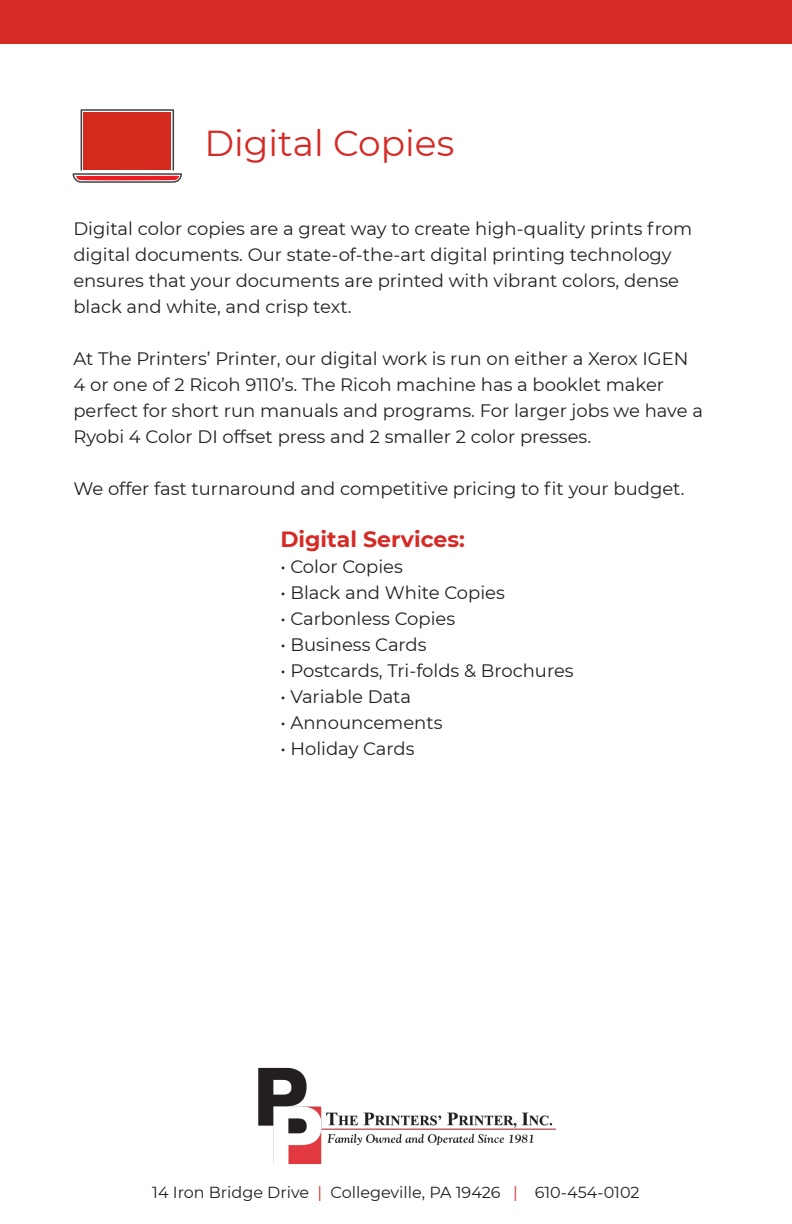
<style>
.page{position:relative;width:792px;height:1224px;background:#fff}
.page>*{position:absolute;margin:0;border:0;box-sizing:border-box;transform-origin:0 0}
.t1{font:36px "Montserrat";color:#d52b27}
.t2{font:700 22px "Montserrat";color:#d52b27}
.t3{font:18px/26px "Montserrat";color:#231f20}
.t4{font:16px "Montserrat";color:#231f20}
.s1{color:#d52b27}
</style>
<div class="page">
<div style="left:0;top:0;width:792px;height:43px;background:#d52b27"></div>
<img style="left:258px;top:1067px;width:298px;height:97px">
<div style="left:81px;top:109px;width:93px;height:62px;border:2px solid #424242"></div>
<div style="left:83px;top:112px;width:88px;height:58px;background:#d52b1e"></div>
<svg style="left:72px;top:173px;width:110px;height:10px"></svg>
<h1 class="t1" style="left:204px;top:119px;width:251px">Digital Copies</h1>
<p class="t3" style="left:73px;top:215px;width:620px">Digital color copies are a great way to create high-quality prints from digital documents. Our state-of-the-art digital printing technology ensures that your documents are printed with vibrant colors, dense black and white, and crisp text.</p>
<p class="t3" style="left:73px;top:345px;width:631px">At The Printers’ Printer, our digital work is run on either a Xerox IGEN 4 or one of 2 Ricoh 9110’s. The Ricoh machine has a booklet maker perfect for short run manuals and programs. For larger jobs we have a Ryobi 4 Color DI offset press and 2 smaller 2 color presses.</p>
<p class="t3" style="left:73px;top:475px;width:613px">We offer fast turnaround and competitive pricing to fit your budget.</p>
<p class="t2" style="left:280px;top:523px;width:186px">Digital Services:</p>
<p class="t3" style="left:280px;top:553px;width:124px">• Color Copies</p>
<p class="t3" style="left:280px;top:579px;width:226px">• Black and White Copies</p>
<p class="t3" style="left:280px;top:605px;width:176px">• Carbonless Copies</p>
<p class="t3" style="left:280px;top:631px;width:148px">• Business Cards</p>
<p class="t3" style="left:280px;top:657px;width:295px">• Postcards, Tri-folds &amp; Brochures</p>
<p class="t3" style="left:280px;top:683px;width:132px">• Variable Data</p>
<p class="t3" style="left:280px;top:709px;width:164px">• Announcements</p>
<p class="t3" style="left:280px;top:735px;width:136px">• Holiday Cards</p>
<p class="t4" style="left:152px;top:1181px;width:489px">14 Iron Bridge Drive <span class="s1">|</span> Collegeville, PA 19426 <span class="s1">|</span> 610-454-0102</p>
</div>
